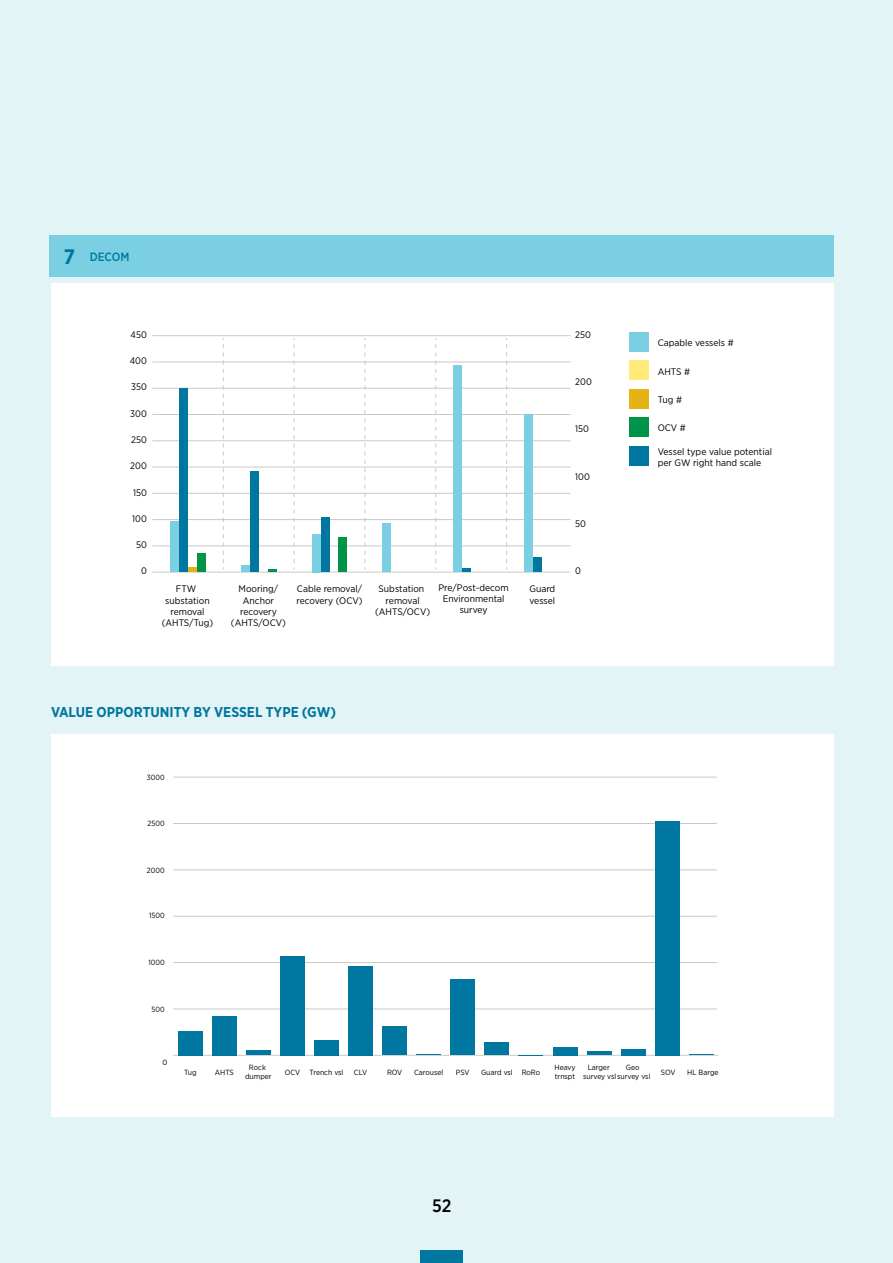
<style>
.page{position:relative;width:893px;height:1263px;background:#e3f4f7}
.page>*{position:absolute;margin:0;border:0;box-sizing:border-box;transform-origin:0 0}
.t1{font:500 18px "Gotham Narrow";color:#000}
.t2{font:700 14.25px "Gotham Narrow";color:#0077a0}
.t3{font:500 12px "Gotham Narrow";color:#0077a0}
.t4{font:9.45px/11.4px "Gotham Narrow";color:#000;text-align:center;scale:1.05 1}
.t5{font:9.45px "Gotham Narrow";color:#000}
.t6{font:7.5px/9px "Gotham Narrow";color:#000;scale:1.05 1}
.t7{font:7.5px "Gotham Narrow";color:#000}
.s1{font-weight:700;font-size:21px}
</style>
<div class="page">
<div style="left:420px;top:1250px;width:42px;height:13px;background:#0077a0"></div>
<div style="left:52px;top:283px;width:782px;height:383px;background:#fff"></div>
<div style="left:52px;top:734px;width:782px;height:383px;background:#fff"></div>
<div style="left:50px;top:235px;width:784px;height:41px;background:#7ad0e2"></div>
<hr style="left:152px;top:546px;width:418px;height:1px;background:#cbc8c8">
<hr style="left:152px;top:572px;width:418px;height:1px;background:#cbc8c8">
<hr style="left:152px;top:414px;width:418px;height:1px;background:#cbc8c8">
<hr style="left:152px;top:388px;width:418px;height:1px;background:#cbc8c8">
<hr style="left:152px;top:362px;width:418px;height:1px;background:#cbc8c8">
<hr style="left:152px;top:335px;width:418px;height:1px;background:#cbc8c8">
<hr style="left:152px;top:440px;width:418px;height:1px;background:#cbc8c8">
<svg style="left:223px;top:338px;width:1px;height:231px"></svg>
<svg style="left:294px;top:338px;width:1px;height:231px"></svg>
<svg style="left:365px;top:338px;width:1px;height:231px"></svg>
<svg style="left:435px;top:338px;width:1px;height:231px"></svg>
<svg style="left:506px;top:338px;width:1px;height:231px"></svg>
<hr style="left:152px;top:467px;width:418px;height:1px;background:#cbc8c8">
<hr style="left:152px;top:493px;width:418px;height:1px;background:#cbc8c8">
<hr style="left:152px;top:519px;width:418px;height:1px;background:#cbc8c8">
<div style="left:629px;top:332px;width:19px;height:19px;background:#7ad0e2"></div>
<div style="left:629px;top:361px;width:19px;height:19px;background:#ffea79"></div>
<div style="left:629px;top:389px;width:19px;height:19px;background:#e5b313"></div>
<div style="left:629px;top:418px;width:19px;height:19px;background:#009449"></div>
<div style="left:629px;top:446px;width:19px;height:20px;background:#0077a0"></div>
<div style="left:170px;top:522px;width:9px;height:50px;background:#7ad0e2"></div>
<div style="left:179px;top:388px;width:9px;height:184px;background:#0077a0"></div>
<svg style="left:188px;top:568px;width:9px;height:4px"></svg>
<div style="left:197px;top:553px;width:9px;height:19px;background:#009449"></div>
<div style="left:241px;top:566px;width:9px;height:6px;background:#7ad0e2"></div>
<div style="left:250px;top:471px;width:9px;height:101px;background:#0077a0"></div>
<svg style="left:268px;top:569px;width:8px;height:3px"></svg>
<div style="left:312px;top:534px;width:9px;height:38px;background:#7ad0e2"></div>
<div style="left:321px;top:517px;width:8px;height:55px;background:#0077a0"></div>
<div style="left:338px;top:537px;width:9px;height:35px;background:#009449"></div>
<div style="left:383px;top:523px;width:8px;height:49px;background:#7ad0e2"></div>
<div style="left:453px;top:366px;width:9px;height:206px;background:#7ad0e2"></div>
<svg style="left:462px;top:569px;width:9px;height:3px"></svg>
<div style="left:524px;top:414px;width:9px;height:158px;background:#7ad0e2"></div>
<div style="left:533px;top:558px;width:9px;height:14px;background:#0077a0"></div>
<hr style="left:173px;top:1055px;width:545px;height:1px;background:#cbc8c8">
<hr style="left:173px;top:1009px;width:544px;height:1px;background:#cbc8c8">
<hr style="left:173px;top:962px;width:544px;height:1px;background:#cbc8c8">
<hr style="left:173px;top:916px;width:544px;height:1px;background:#cbc8c8">
<hr style="left:173px;top:869px;width:544px;height:1px;background:#cbc8c8">
<hr style="left:173px;top:823px;width:544px;height:1px;background:#cbc8c8">
<hr style="left:173px;top:777px;width:544px;height:1px;background:#cbc8c8">
<div style="left:178px;top:1031px;width:25px;height:24px;background:#0077a0"></div>
<div style="left:212px;top:1016px;width:25px;height:39px;background:#0077a0"></div>
<div style="left:246px;top:1050px;width:25px;height:5px;background:#0077a0"></div>
<div style="left:280px;top:956px;width:25px;height:99px;background:#0077a0"></div>
<div style="left:314px;top:1040px;width:25px;height:15px;background:#0077a0"></div>
<div style="left:348px;top:966px;width:25px;height:89px;background:#0077a0"></div>
<div style="left:382px;top:1026px;width:25px;height:29px;background:#0077a0"></div>
<svg style="left:416px;top:1054px;width:25px;height:1px"></svg>
<div style="left:451px;top:979px;width:24px;height:76px;background:#0077a0"></div>
<div style="left:485px;top:1042px;width:24px;height:13px;background:#0077a0"></div>
<svg style="left:519px;top:1055px;width:24px;height:1px"></svg>
<div style="left:553px;top:1047px;width:24px;height:8px;background:#0077a0"></div>
<hr style="left:587px;top:1051px;width:24px;height:4px;background:#0077a0">
<div style="left:621px;top:1049px;width:24px;height:6px;background:#0077a0"></div>
<div style="left:655px;top:821px;width:24px;height:234px;background:#0077a0"></div>
<svg style="left:689px;top:1054px;width:25px;height:1px"></svg>
<p class="t3" style="left:64px;top:249px;width:67px"><span class="s1">7</span> DECOM</p>
<p class="t5" style="left:131px;top:329px;width:18px">450</p>
<p class="t5" style="left:130px;top:355px;width:19px">400</p>
<p class="t5" style="left:131px;top:381px;width:17px">350</p>
<p class="t5" style="left:130px;top:407px;width:18px">300</p>
<p class="t5" style="left:131px;top:434px;width:17px">250</p>
<p class="t5" style="left:130px;top:460px;width:18px">200</p>
<p class="t5" style="left:133px;top:486px;width:15px">150</p>
<p class="t5" style="left:132px;top:513px;width:16px">100</p>
<p class="t5" style="left:136px;top:539px;width:12px">50</p>
<p class="t5" style="left:141px;top:565px;width:7px">0</p>
<p class="t4" style="left:162px;top:583px;width:51px">FTW substation removal (AHTS/Tug)</p>
<p class="t4" style="left:231px;top:583px;width:54px">Mooring/<br>Anchor recovery (AHTS/OCV)</p>
<p class="t4" style="left:296px;top:583px;width:64px;text-align:left">Cable removal/ recovery (OCV)</p>
<p class="t4" style="left:375px;top:583px;width:54px">Substation removal (AHTS/OCV)</p>
<p class="t4" style="left:439px;top:581px;width:68px">Pre/Post-decom<br>Environmental survey</p>
<p class="t4" style="left:529px;top:583px;width:26px;text-align:left">Guard vessel</p>
<p class="t5" style="left:575px;top:329px;width:17px">250</p>
<p class="t5" style="left:575px;top:376px;width:18px">200</p>
<p class="t5" style="left:575px;top:423px;width:15px">150</p>
<p class="t5" style="left:575px;top:471px;width:16px">100</p>
<p class="t5" style="left:575px;top:518px;width:12px">50</p>
<p class="t5" style="left:575px;top:565px;width:7px">0</p>
<p class="t4" style="left:658px;top:336px;width:74px">Capable vessels #</p>
<p class="t4" style="left:658px;top:365px;width:32px">AHTS #</p>
<p class="t4" style="left:658px;top:394px;width:25px">Tug #</p>
<p class="t4" style="left:658px;top:422px;width:28px">OCV #</p>
<p class="t4" style="left:658px;top:446px;width:110px;text-align:left">Vessel type value potential per GW right hand scale</p>
<h2 class="t2" style="left:51px;top:703px;width:287px">VALUE OPPORTUNITY BY VESSEL TYPE (GW)</h2>
<p class="t7" style="left:147px;top:773px;width:19px">3000</p>
<p class="t7" style="left:148px;top:819px;width:19px">2500</p>
<p class="t7" style="left:147px;top:865px;width:19px">2000</p>
<p class="t7" style="left:149px;top:911px;width:17px">1500</p>
<p class="t7" style="left:148px;top:957px;width:18px">1000</p>
<p class="t7" style="left:152px;top:1004px;width:15px">500</p>
<p class="t6" style="left:162px;top:1057px;width:6px">0</p>
<p class="t6" style="left:184px;top:1067px;width:13px">Tug</p>
<p class="t6" style="left:215px;top:1067px;width:20px">AHTS</p>
<p class="t6" style="left:245px;top:1063px;width:27px;text-align:center">Rock dumper</p>
<p class="t6" style="left:285px;top:1067px;width:57px">OCV Trench vsl</p>
<p class="t6" style="left:354px;top:1067px;width:14px">CLV</p>
<p class="t6" style="left:387px;top:1067px;width:16px">ROV</p>
<p class="t6" style="left:414px;top:1067px;width:29px">Carousel</p>
<p class="t6" style="left:456px;top:1067px;width:15px">PSV</p>
<p class="t6" style="left:481px;top:1067px;width:58px">Guard vsl RoRo</p>
<p class="t6" style="left:554px;top:1062px;width:21px">Heavy trnspt</p>
<p class="t6" style="left:588px;top:1062px;width:22px">Larger</p>
<p class="t6" style="left:583px;top:1063px;width:66px;text-indent:43px">Geo survey vslsurvey vsl</p>
<p class="t6" style="left:661px;top:1067px;width:16px">SOV</p>
<p class="t6" style="left:687px;top:1067px;width:31px">HL Barge</p>
<h1 class="t1" style="left:433px;top:1194px;width:21px">52</h1>
</div>
